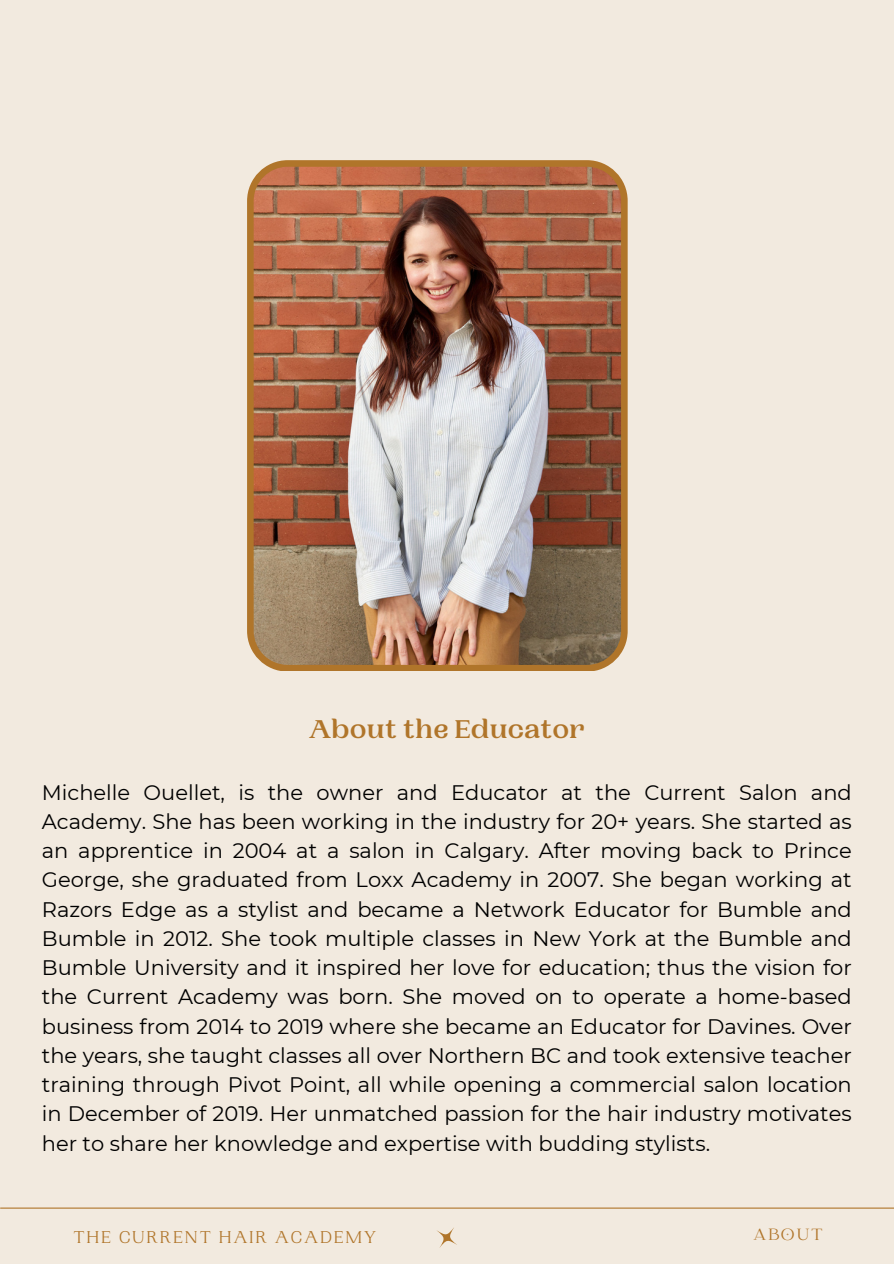
<style>
.page{position:relative;width:894px;height:1264px;background:#fff}
.page>*{position:absolute;margin:0;border:0;box-sizing:border-box;transform-origin:0 0}
.t1{font:700 27px "PP Woodland";color:#b0752a}
.t2{font:21px/29.2px "Montserrat";color:#000;text-align:justify}
.t3{font:18px "PP Woodland";letter-spacing:.1em;color:#b0752a}
.t4{font:18px "Catchy Mager";letter-spacing:.1em;color:#b0752a}
</style>
<div class="page">
<div style="left:0;top:0;width:893px;height:1263px;background:#f2eadf"></div>
<img style="left:247px;top:160px;width:380px;height:511px">
<svg style="left:437px;top:1227px;width:20px;height:21px"></svg>
<hr style="left:1px;top:1207px;width:892px;height:1px;background:#b0752a">
<h1 class="t1" style="left:308px;top:713px;width:278px">About the Educator</h1>
<h2 class="t2" style="left:42px;top:777px;width:811px">Michelle Ouellet, is the owner and Educator at the Current Salon and Academy. She has been working in the industry for 20+ years. She started as an apprentice in 2004 at a salon in Calgary. After moving back to Prince George, she graduated from Loxx Academy in 2007. She began working at Razors Edge as a stylist and became a Network Educator for Bumble and Bumble in 2012. She took multiple classes in New York at the Bumble and Bumble University and it inspired her love for education; thus the vision for the Current Academy was born. She moved on to operate a home-based business from 2014 to 2019 where she became an Educator for Davines. Over the years, she taught classes all over Northern BC and took extensive teacher training through Pivot Point, all while opening a commercial salon location in December of 2019. Her unmatched passion for the hair industry motivates her to share her knowledge and expertise with budding stylists.</h2>
<p class="t3" style="left:74px;top:1226px;width:304px">THE CURRENT HAIR ACADEMY</p>
<p class="t4" style="left:753px;top:1226px;width:71px">ABOUT</p>
</div>
